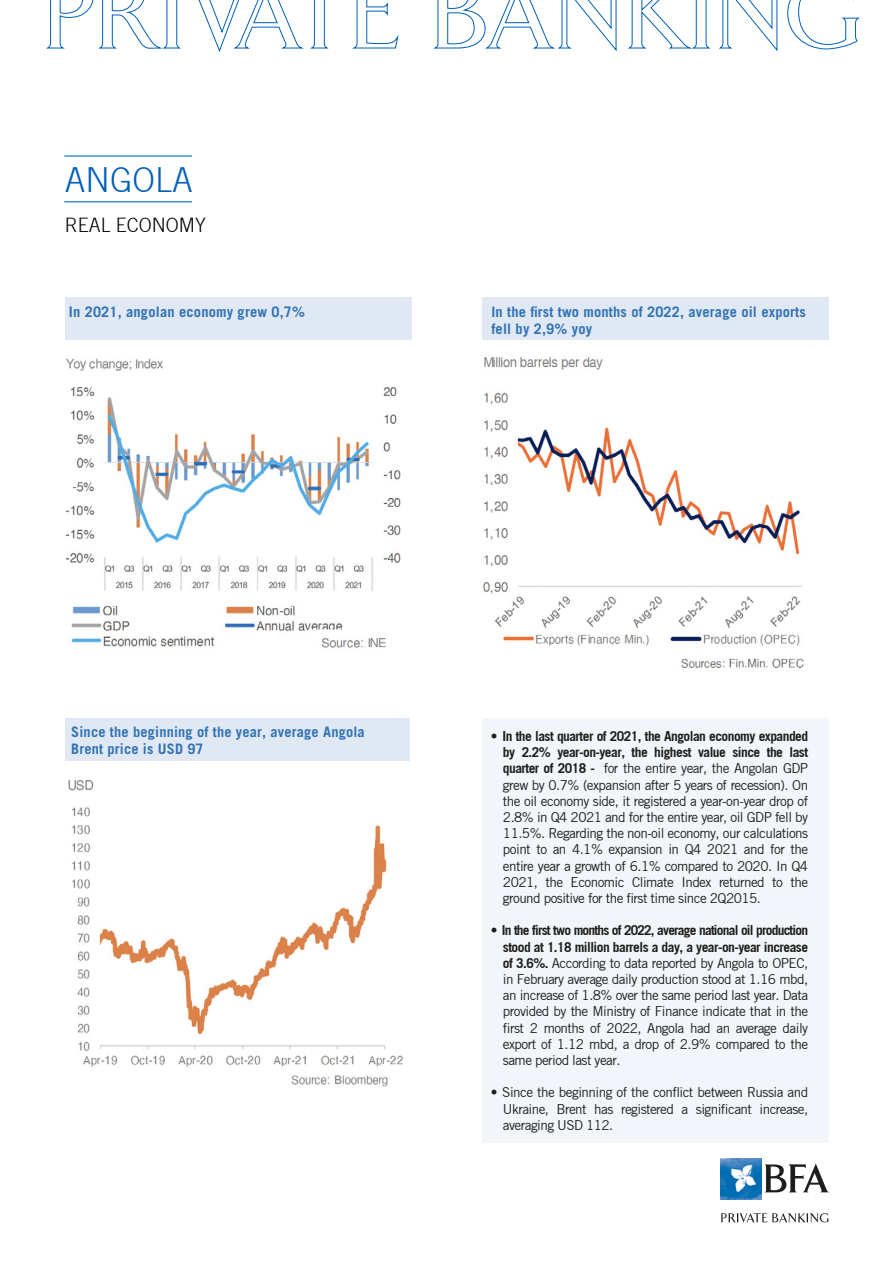
<style>
.page{position:relative;width:893px;height:1263px;background:#fff}
.page>*{position:absolute;margin:0;border:0;box-sizing:border-box;transform-origin:0 0}
.t1{font:300 33.9px "Trade Gothic";color:#005fb9}
.t2{font:300 19.5px "Trade Gothic";color:#010101}
.t3{font:700 14.55px/17.4px "Trade Gothic LT Std";letter-spacing:.01em;color:#3272b4}
.t4{font:700 14.4px/17.2px "Trade Gothic LT Std";letter-spacing:.01em;color:#3272b4}
.t5{font:13.5px/16.2px "Trade Gothic";letter-spacing:-.04em;color:#1d1d1b;text-align:justify}
.s1{font-weight:700}
</style>
<div class="page">
<div style="left:482px;top:718px;width:347px;height:424px;background:#f2f6fa"></div>
<svg style="left:46px;top:0;width:353px;height:51px"></svg>
<svg style="left:433px;top:0;width:184px;height:50px"></svg>
<svg style="left:628px;top:0;width:232px;height:50px"></svg>
<svg style="left:721px;top:1213px;width:108px;height:9px"></svg>
<img style="left:720px;top:1158px;width:41px;height:41px">
<svg style="left:764px;top:1163px;width:65px;height:29px"></svg>
<hr style="left:64px;top:201px;width:128px;height:1px;background:#005fb9">
<hr style="left:64px;top:155px;width:128px;height:2px;background:#005fb9">
<div style="left:65px;top:298px;width:347px;height:42px;background:#e0e9f3"></div>
<div style="left:482px;top:298px;width:347px;height:42px;background:#e0e9f3"></div>
<div style="left:65px;top:718px;width:345px;height:42px;background:#e0e9f3"></div>
<img style="left:65px;top:358px;width:336px;height:290px">
<img style="left:69px;top:780px;width:334px;height:307px">
<img style="left:483px;top:357px;width:321px;height:311px">
<h1 class="t1" style="left:65px;top:160px;width:129px">ANGOLA</h1>
<h2 class="t2" style="left:65px;top:214px;width:142px">REAL ECONOMY</h2>
<p class="t3" style="left:69px;top:303px;width:238px">In 2021, angolan economy grew 0,7%</p>
<p class="t3" style="left:491px;top:303px;width:316px">In the first two months of 2022, average oil exports fell by 2,9% yoy</p>
<p class="t4" style="left:71px;top:723px;width:295px">Since the beginning of the year, average Angola<br>Brent price is USD 97</p>
<p class="t5" style="left:503px;top:728px;width:307px;text-indent:-12px">• <span class="s1">In the last quarter of 2021, the Angolan economy expanded by 2.2% year-on-year, the highest value since the last quarter of 2018 -</span> for the entire year, the Angolan GDP grew by 0.7% (expansion after 5 years of recession). On the oil economy side, it registered a year-on-year drop of 2.8% in Q4 2021 and for the entire year, oil GDP fell by 11.5%. Regarding the non-oil economy, our calculations point to an 4.1% expansion in Q4 2021 and for the entire year a growth of 6.1% compared to 2020. In Q4<br>2021, the Economic Climate Index returned to the ground positive for the first time since 2Q2015.</p>
<p class="t5" style="left:503px;top:922px;width:307px;text-indent:-12px">• <span class="s1">In the first two months of 2022, average national oil production stood at 1.18 million barrels a day, a year-on-year increase of 3.6%.</span> According to data reported by Angola to OPEC, in February average daily production stood at 1.16 mbd, an increase of 1.8% over the same period last year. Data provided by the Ministry of Finance indicate that in the first 2 months of 2022, Angola had an average daily export of 1.12 mbd, a drop of 2.9% compared to the same period last year.</p>
<p class="t5" style="left:503px;top:1084px;width:307px;text-indent:-12px">• Since the beginning of the conflict between Russia and Ukraine, Brent has registered a significant increase, averaging USD 112.</p>
</div>
